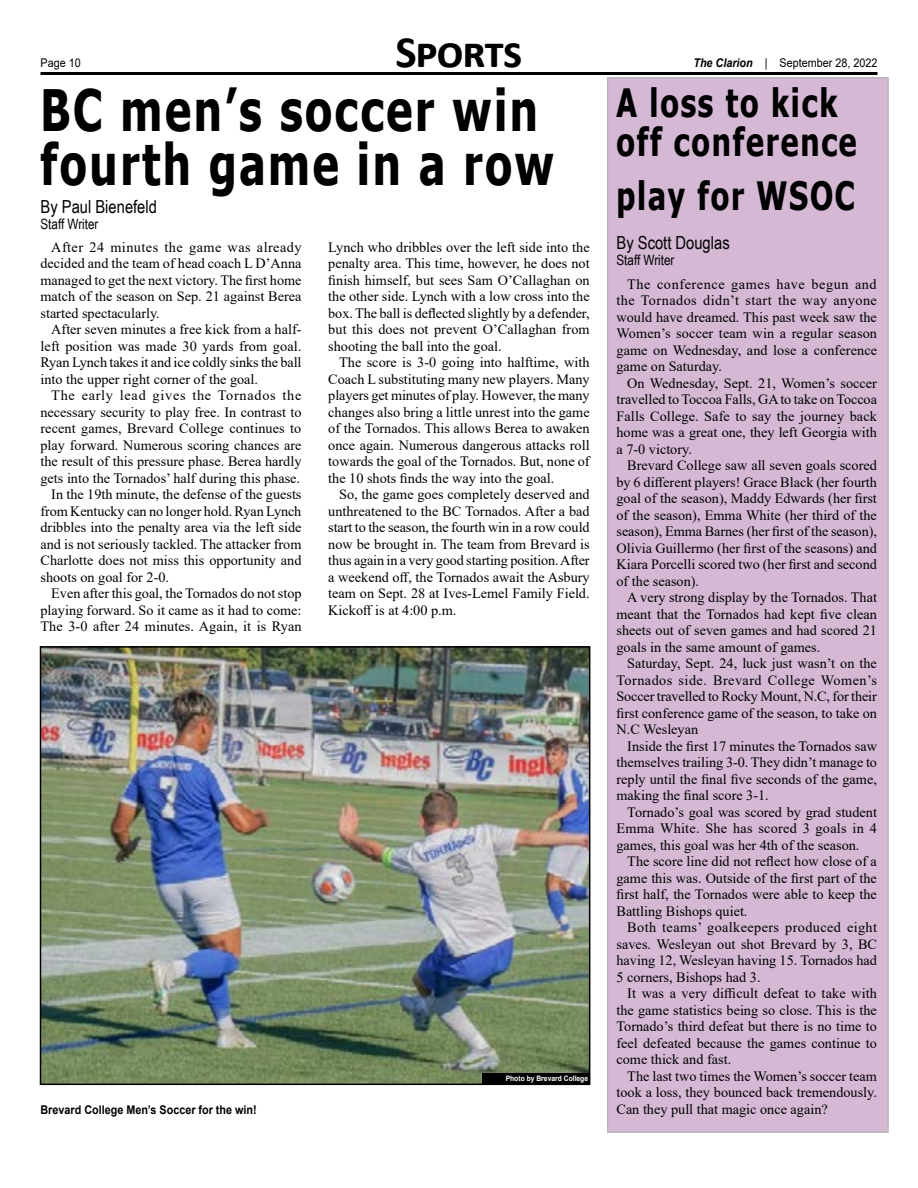
<style>
.page{position:relative;width:918px;height:1188px;background:#fff}
.page>*{position:absolute;margin:0;border:0;box-sizing:border-box;transform-origin:0 0}
.t1{font:700 57px/54px "Tahoma";letter-spacing:.06em;color:#000;scale:.77 1}
.t2{font:700 45px "Calibri";letter-spacing:-.03em;color:#000}
.t3{font:700 39px/39px "Tahoma";letter-spacing:.06em;color:#000;scale:.77 1}
.t4{font:18px "Arial Narrow";color:#000}
.t5{font:14.25px/16.5px "Times New Roman";color:#000;text-align:justify}
.t6{font:14.25px "Times New Roman";letter-spacing:.05em;color:#000}
.t7{font:14.25px "Arial Narrow";color:#000}
.t8{font:700 12px "Arial";letter-spacing:-.005em;color:#000;scale:.9 1}
.t9{font:12px "Arial";color:#000;scale:.9 1}
.t10{font:700 7.5px "Arial";color:#fff;scale:.9 1}
.s1{font-weight:700;font-style:italic}
</style>
<div class="page">
<hr style="left:40px;top:72px;width:838px;height:3px;background:#000">
<div style="left:608px;top:78px;width:280px;height:1054px;background:#d4b8d4"></div>
<img style="left:43px;top:649px;width:544px;height:433px">
<div style="left:40px;top:646px;width:550px;height:439px;border:2px solid #000"></div>
<div style="left:482px;top:1074px;width:108px;height:10px;background:#000"></div>
<p class="t9" style="left:40px;top:55px;width:46px">Page 10</p>
<h2 class="t2" style="left:396px;top:20px;width:128px">Sports</h2>
<h1 class="t1" style="left:40px;top:85px;width:668px">BC men’s soccer win fourth game in a row</h1>
<p class="t4" style="left:40px;top:193px;width:118px">By Paul Bienefeld</p>
<p class="t7" style="left:40px;top:214px;width:60px">Staff Writer</p>
<p class="t5" style="left:40px;top:238px;width:263px;text-indent:11px">After 24 minutes the game was already decided and the team of head coach L D’Anna managed to get the next victory. The first home match of the season on Sep. 21 against Berea started spectacularly.</p>
<p class="t5" style="left:40px;top:321px;width:263px;text-indent:11px">After seven minutes a free kick from a half&shy;left position was made 30 yards from goal.<br>Ryan Lynch takes it and ice coldly sinks the ball into the upper right corner of the goal.</p>
<p class="t6" style="left:51px;top:385px;width:252px">The early lead gives the Tornados the</p>
<p class="t5" style="left:40px;top:403px;width:263px">necessary security to play free. In contrast to</p>
<p class="t5" style="left:40px;top:420px;width:262px">recent games, Brevard College continues to</p>
<p class="t5" style="left:40px;top:436px;width:263px">play forward. Numerous scoring chances are</p>
<p class="t5" style="left:40px;top:453px;width:263px">the result of this pressure phase. Berea hardly</p>
<p class="t5" style="left:40px;top:469px;width:261px">gets into the Tornados’ half during this phase.</p>
<p class="t5" style="left:51px;top:486px;width:252px">In the 19th minute, the defense of the guests</p>
<p class="t5" style="left:40px;top:502px;width:262px">from Kentucky can no longer hold. Ryan Lynch</p>
<p class="t5" style="left:40px;top:519px;width:263px">dribbles into the penalty area via the left side</p>
<p class="t5" style="left:40px;top:535px;width:263px">and is not seriously tackled. The attacker from</p>
<p class="t5" style="left:40px;top:552px;width:263px">Charlotte does not miss this opportunity and</p>
<p class="t5" style="left:40px;top:568px;width:130px">shoots on goal for 2-0.</p>
<p class="t5" style="left:51px;top:585px;width:252px">Even after this goal, the Tornados do not stop</p>
<p class="t5" style="left:40px;top:601px;width:263px">playing forward. So it came as it had to come:</p>
<p class="t5" style="left:40px;top:618px;width:263px">The 3-0 after 24 minutes. Again, it is Ryan</p>
<p class="t5" style="left:328px;top:238px;width:263px">Lynch who dribbles over the left side into the penalty area. This time, however, he does not finish himself, but sees Sam O’Callaghan on the other side. Lynch with a low cross into the box. The ball is deflected slightly by a defender, but this does not prevent O’Callaghan from shooting the ball into the goal.</p>
<p class="t5" style="left:328px;top:354px;width:263px;text-indent:11px">The score is 3-0 going into halftime, with Coach L substituting many new players. Many players get minutes of play. However, the many changes also bring a little unrest into the game of the Tornados. This allows Berea to awaken once again. Numerous dangerous attacks roll towards the goal of the Tornados. But, none of the 10 shots finds the way into the goal.</p>
<p class="t5" style="left:328px;top:486px;width:263px;text-indent:11px">So, the game goes completely deserved and unthreatened to the BC Tornados. After a bad start to the season, the fourth win in a row could now be brought in. The team from Brevard is thus again in a very good starting position. After a weekend off, the Tornados await the Asbury team on Sept. 28 at Ives-Lemel Family Field.<br>Kickoff is at 4:00 p.m.</p>
<p class="t10" style="left:506px;top:1073px;width:93px">Photo by Brevard College</p>
<p class="t9" style="left:693px;top:55px;width:206px"><span class="s1">The Clarion</span> | September 28, 2022</p>
<h3 class="t3" style="left:616px;top:85px;width:314px">A loss to kick off conference</h3>
<h3 class="t3" style="left:616px;top:178px;width:311px">play for WSOC</h3>
<p class="t4" style="left:616px;top:229px;width:115px">By Scott Douglas</p>
<p class="t7" style="left:616px;top:250px;width:60px">Staff Writer</p>
<p class="t5" style="left:616px;top:275px;width:262px;text-indent:11px">The conference games have begun and the Tornados didn’t start the way anyone would have dreamed. This past week saw the Women’s soccer team win a regular season game on Wednesday, and lose a conference game on Saturday.</p>
<p class="t5" style="left:616px;top:374px;width:262px;text-indent:11px">On Wednesday, Sept. 21, Women’s soccer travelled to Toccoa Falls, GA to take on Toccoa Falls College. Safe to say the journey back home was a great one, they left Georgia with a 7-0 victory.</p>
<p class="t5" style="left:616px;top:457px;width:262px;text-indent:11px">Brevard College saw all seven goals scored by 6 different players! Grace Black (her fourth goal of the season), Maddy Edwards (her first of the season), Emma White (her third of the season), Emma Barnes (her first of the season), Olivia Guillermo (her first of the seasons) and Kiara Porcelli scored two (her first and second of the season).</p>
<p class="t5" style="left:616px;top:589px;width:262px;text-indent:11px">A very strong display by the Tornados. That meant that the Tornados had kept five clean sheets out of seven games and had scored 21 goals in the same amount of games.</p>
<p class="t5" style="left:616px;top:655px;width:262px;text-indent:11px">Saturday, Sept. 24, luck just wasn’t on the Tornados side. Brevard College Women’s Soccer travelled to Rocky Mount, N.C, for their first conference game of the season, to take on N.C Wesleyan</p>
<p class="t5" style="left:616px;top:737px;width:262px;text-indent:11px">Inside the first 17 minutes the Tornados saw themselves trailing 3-0. They didn’t manage to reply until the final five seconds of the game, making the final score 3-1.</p>
<p class="t5" style="left:616px;top:803px;width:262px;text-indent:11px">Tornado’s goal was scored by grad student Emma White. She has scored 3 goals in 4 games, this goal was her 4th of the season.</p>
<p class="t5" style="left:616px;top:853px;width:262px;text-indent:11px">The score line did not reflect how close of a game this was. Outside of the first part of the first half, the Tornados were able to keep the Battling Bishops quiet.</p>
<p class="t5" style="left:616px;top:919px;width:262px;text-indent:11px">Both teams’ goalkeepers produced eight saves. Wesleyan out shot Brevard by 3, BC having 12, Wesleyan having 15. Tornados had 5 corners, Bishops had 3.</p>
<p class="t5" style="left:616px;top:985px;width:262px;text-indent:11px">It was a very difficult defeat to take with the game statistics being so close. This is the Tornado’s third defeat but there is no time to feel defeated because the games continue to come thick and fast.</p>
<p class="t5" style="left:616px;top:1067px;width:262px;text-align:right">The last two times the Women’s soccer team took a loss, they bounced back tremendously.</p>
<p class="t8" style="left:41px;top:1101px;width:242px">Brevard College Men’s Soccer for the win!</p>
<p class="t5" style="left:616px;top:1100px;width:213px">Can they pull that magic once again?</p>
</div>
